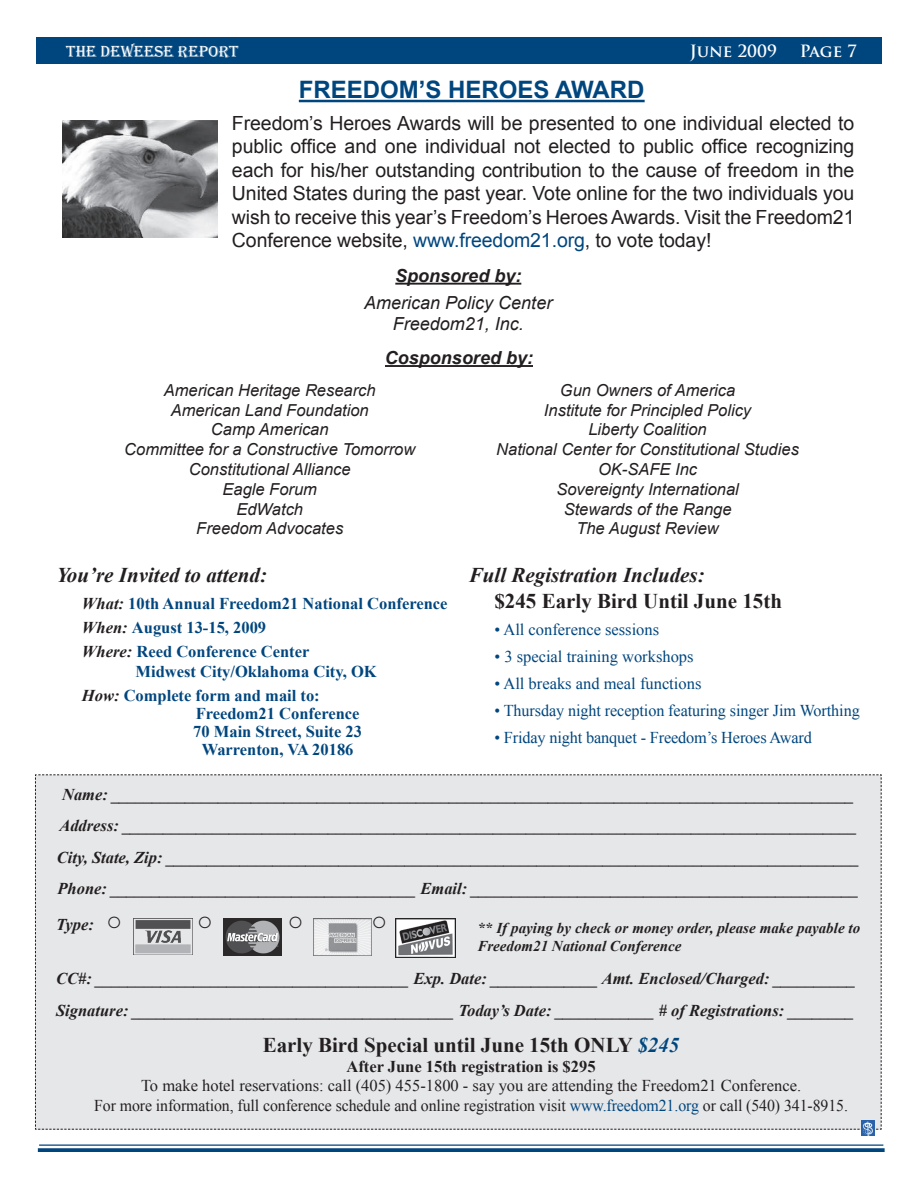
<style>
.page{position:relative;width:918px;height:1188px;background:#fff}
.page>*{position:absolute;margin:0;border:0;box-sizing:border-box;transform-origin:0 0}
.t1{font:italic 700 27px "Times New Roman";color:#231f20}
.t2{font:700 24px "Arial";color:#00467e}
.t3{font:700 21px "Times New Roman";color:#231f20}
.t4{font:italic 700 21px "Times New Roman";color:#231f20}
.t5{font:italic 700 21px "Times New Roman";color:#00467e}
.t6{font:19.5px/23.4px "Arial";letter-spacing:-.005em;color:#231f20;text-align:justify}
.t7{font:italic 18px/21.6px "Arial";color:#231f20;text-align:center}
.t8{font:italic 700 18px "Arial";color:#231f20}
.t9{font:italic 700 16.5px/31.5px "Times New Roman";color:#231f20;text-align:center}
.t10{font:italic 16.5px/19.8px "Arial";color:#231f20;text-align:center}
.t11{font:700 16.5px/24px "Times New Roman";color:#00467e}
.t12{font:16.5px/19.8px "Times New Roman";letter-spacing:-.005em;color:#231f20;text-align:center}
.t13{font:16.5px "Times New Roman";letter-spacing:-.005em;color:#00467e}
.t14{font:700 16.5px "Times New Roman";color:#231f20}
.t15{font:16.5px "Algerian";color:#fff}
.t16{font:700 16.5px "Trajan Pro";color:#fff}
.t17{font:italic 700 15px/18px "Times New Roman";color:#231f20}
.s1{color:#00467e}
.s2{font-style:italic;color:#231f20}
.s3{font-size:27px}
</style>
<div class="page">
<hr style="left:395px;top:283px;width:126px;height:2px;background:#231f20">
<hr style="left:299px;top:100px;width:346px;height:2px;background:#00467e">
<img style="left:62px;top:120px;width:155px;height:118px">
<div style="left:35px;top:774px;width:847px;height:356px;background:#e6e7e9"></div>
<img style="left:134px;top:918px;width:58px;height:37px">
<img style="left:223px;top:918px;width:59px;height:37px">
<img style="left:313px;top:918px;width:58px;height:37px">
<img style="left:395px;top:918px;width:60px;height:39px">
<hr style="left:385px;top:365px;width:148px;height:2px;background:#231f20">
<img style="left:861px;top:1121px;width:14px;height:15px">
<hr style="left:40px;top:1145px;width:843px;height:1px;background:#00467e">
<svg style="left:40px;top:1148px;width:843px;height:4px;background:#0f5185"></svg>
<div style="left:36px;top:38px;width:846px;height:26px;background:#00467e"></div>
<p class="t15" style="left:66px;top:43px;width:164px">THE DEWEESE REPORT</p>
<p class="t16" style="left:690px;top:41px;width:89px">June 2009</p>
<p class="t16" style="left:800px;top:41px;width:44px">Page</p>
<h2 class="t2" style="left:299px;top:74px;width:347px">FREEDOM’S HEROES AWARD</h2>
<p class="t6" style="left:232px;top:112px;width:624px">Freedom’s Heroes Awards will be presented to one individual elected to public office and one individual not elected to public office recognizing each for his/her outstanding contribution to the cause of freedom in the United States during the past year. Vote online for the two individuals you wish to receive this year’s Freedom’s Heroes Awards. Visit the Freedom21<br>Conference website, <span class="s1">www.freedom21.org</span>, to vote today!</p>
<p class="t8" style="left:395px;top:264px;width:128px">Sponsored by:</p>
<p class="t7" style="left:364px;top:292px;width:190px">American Policy Center<br>Freedom21, Inc.</p>
<p class="t8" style="left:385px;top:346px;width:150px">Cosponsored by:</p>
<p class="t10" style="left:124px;top:380px;width:292px">American Heritage Research<br>American Land Foundation<br>Camp American<br>Committee for a Constructive Tomorrow<br>Constitutional Alliance<br>Eagle Forum<br>EdWatch<br>Freedom Advocates</p>
<p class="t10" style="left:496px;top:380px;width:304px">Gun Owners of America<br>Institute for Principled Policy<br>Liberty Coalition<br>National Center for Constitutional Studies<br>OK-SAFE Inc<br>Sovereignty International<br>Stewards of the Range<br>The August Review</p>
<p class="t4" style="left:56px;top:561px;width:212px">You’re Invited to attend:</p>
<p class="t11" style="left:82px;top:591px;width:367px"><span class="s2">What:</span> 10th Annual Freedom21 National Conference<br><span class="s2">When:</span> August 13-15, 2009<br><span class="s2">Where:</span> Reed Conference Center</p>
<p class="t11" style="left:82px;top:659px;width:283px;text-indent:54px">Midwest City/Oklahoma City, OK<br><span class="s2">How:</span> Complete form and mail to:</p>
<p class="t11" style="left:193px;top:704px;width:170px;line-height:18px;text-align:center">Freedom21 Conference<br>70 Main Street, Suite 23<br>Warrenton, VA 20186</p>
<p class="t4" style="left:469px;top:561px;width:237px">Full Registration Includes:</p>
<p class="t3" style="left:494px;top:586px;width:289px">$245 Early Bird Until June 15th</p>
<p class="t13" style="left:494px;top:618px;width:166px">• All conference sessions</p>
<p class="t13" style="left:494px;top:645px;width:201px">• 3 special training workshops</p>
<p class="t13" style="left:494px;top:672px;width:208px">• All breaks and meal functions</p>
<p class="t13" style="left:494px;top:699px;width:367px">• Thursday night reception featuring singer Jim Worthing</p>
<p class="t13" style="left:494px;top:726px;width:319px">• Friday night banquet - Freedom’s Heroes Award</p>
<p class="t9" style="left:57px;top:778px;width:804px">Name: __________________________________________________________________________________________ Address: _________________________________________________________________________________________ City, State, Zip: ____________________________________________________________________________________ Phone: _____________________________________ Email: _______________________________________________</p>
<p class="t9" style="left:56px;top:909px;width:68px">Type: <span class="s3">○</span></p>
<h1 class="t1" style="left:197px;top:903px;width:18px">○</h1>
<h1 class="t1" style="left:287px;top:903px;width:18px">○</h1>
<h1 class="t1" style="left:371px;top:903px;width:18px">○</h1>
<p class="t9" style="left:56px;top:963px;width:802px;text-align:left">CC#: ______________________________________ Exp. Date: _____________ Amt. Enclosed/Charged: __________<br>Signature: _______________________________________ Today’s Date: ____________ # of Registrations: ________</p>
<p class="t3" style="left:263px;top:1030px;width:327px">Early Bird Special until June 15th ONLY</p>
<p class="t5" style="left:637px;top:1030px;width:43px">$245</p>
<p class="t14" style="left:346px;top:1055px;width:251px">After June 15th registration is $295</p>
<p class="t12" style="left:94px;top:1076px;width:755px">To make hotel reservations: call (405) 455-1800 - say you are attending the Freedom21 Conference.<br>For more information, full conference schedule and online registration visit <span class="s1">www.freedom21.org</span> or call (540) 341-8915.</p>
<p class="t17" style="left:477px;top:919px;width:384px">** If paying by check or money order, please make payable to<br>Freedom21 National Conference</p>
</div>
